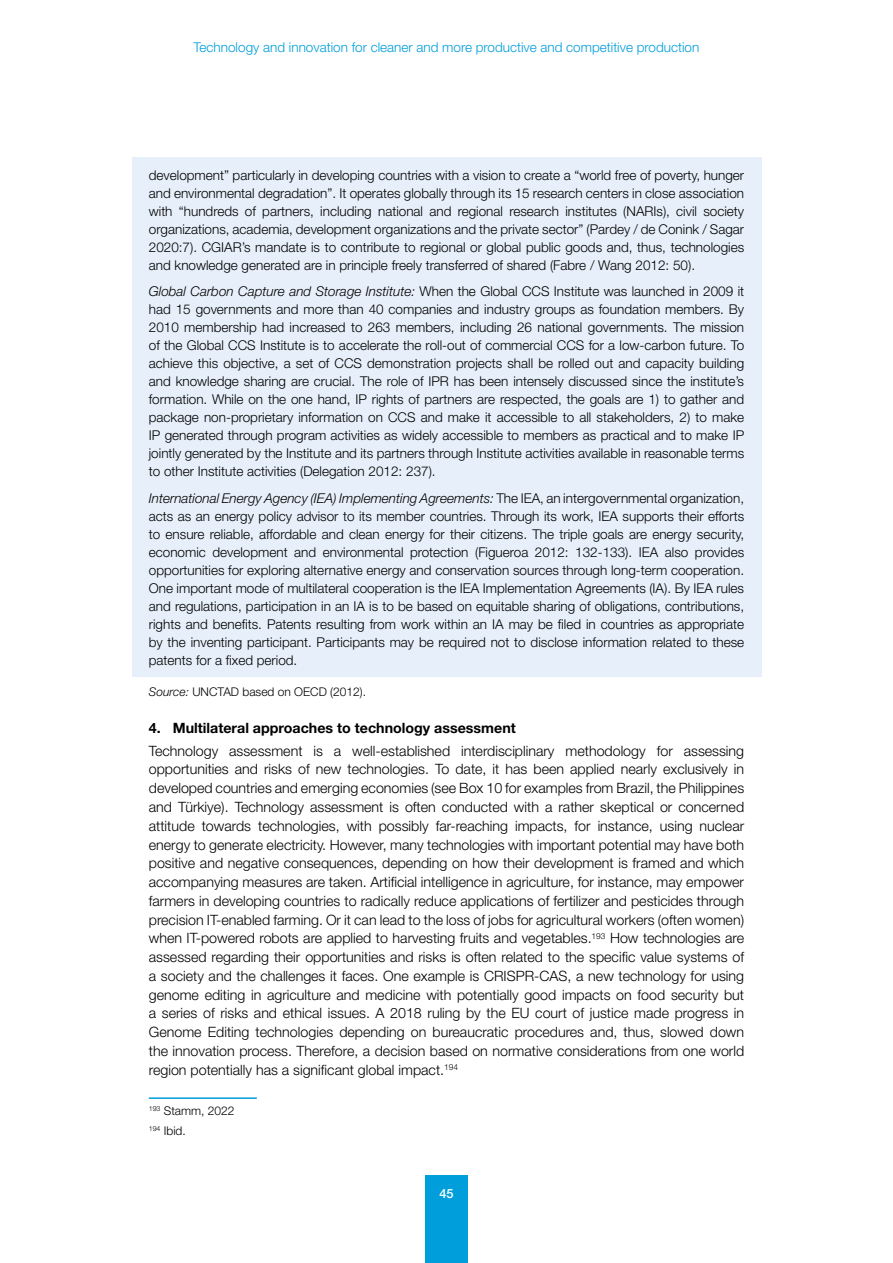
<style>
.page{position:relative;width:893px;height:1263px;background:#fff}
.page>*{position:absolute;margin:0;border:0;box-sizing:border-box;transform-origin:0 0}
.t1{font:300 14.25px/18.8px "Helvetica Neue LT Std";color:#000;text-align:justify}
.t2{font:700 14.25px "Helvetica Neue LT Std";color:#000}
.t3{font:300 13.5px/18px "Helvetica Neue LT Std";color:#000;text-align:justify}
.t4{font:300 13.5px "Helvetica Neue LT Std";color:#009edb}
.t5{font:500 12.75px "Helvetica Neue LT Std";color:#fff}
.t6{font:300 12px/20.7px "Helvetica Neue LT Std";color:#000}
.s1{font-style:italic}
</style>
<div class="page">
<div style="left:425px;top:1176px;width:43px;height:87px;background:#009edb"></div>
<div style="left:132px;top:157px;width:629px;height:125px;background:#e7f0fa"></div>
<div style="left:132px;top:274px;width:629px;height:215px;background:#e7f0fa"></div>
<div style="left:132px;top:480px;width:629px;height:197px;background:#e7f0fa"></div>
<hr style="left:149px;top:1097px;width:108px;height:2px;background:#009edb">
<p class="t4" style="left:194px;top:39px;width:507px">Technology and innovation for cleaner and more productive and competitive production</p>
<p class="t3" style="left:149px;top:166px;width:597px">development” particularly in developing countries with a vision to create a “world free of poverty, hunger and environmental degradation”. It operates globally through its 15 research centers in close association with “hundreds of partners, including national and regional research institutes (NARIs), civil society organizations, academia, development organizations and the private sector” (Pardey / de Conink / Sagar 2020:7). CGIAR’s mandate is to contribute to regional or global public goods and, thus, technologies and knowledge generated are in principle freely transferred of shared (Fabre / Wang 2012: 50).</p>
<p class="t3" style="left:149px;top:282px;width:597px"><span class="s1">Global Carbon Capture and Storage Institute:</span> When the Global CCS Institute was launched in 2009 it had 15 governments and more than 40 companies and industry groups as foundation members. By 2010 membership had increased to 263 members, including 26 national governments. The mission of the Global CCS Institute is to accelerate the roll-out of commercial CCS for a low-carbon future. To achieve this objective, a set of CCS demonstration projects shall be rolled out and capacity building and knowledge sharing are crucial. The role of IPR has been intensely discussed since the institute’s formation. While on the one hand, IP rights of partners are respected, the goals are 1) to gather and package non-proprietary information on CCS and make it accessible to all stakeholders, 2) to make IP generated through program activities as widely accessible to members as practical and to make IP jointly generated by the Institute and its partners through Institute activities available in reasonable terms to other Institute activities (Delegation 2012: 237).</p>
<p class="t3" style="left:149px;top:489px;width:597px"><span class="s1">International Energy Agency (IEA) Implementing Agreements:</span> The IEA, an intergovernmental organization, acts as an energy policy advisor to its member countries. Through its work, IEA supports their efforts to ensure reliable, affordable and clean energy for their citizens. The triple goals are energy security, economic development and environmental protection (Figueroa 2012: 132-133). IEA also provides opportunities for exploring alternative energy and conservation sources through long-term cooperation.<br>One important mode of multilateral cooperation is the IEA Implementation Agreements (IA). By IEA rules and regulations, participation in an IA is to be based on equitable sharing of obligations, contributions, rights and benefits. Patents resulting from work within an IA may be filed in countries as appropriate by the inventing participant. Participants may be required not to disclose information related to these patents for a fixed period.</p>
<p class="t6" style="left:149px;top:681px;width:219px"><span class="s1">Source:</span> UNCTAD based on OECD (2012).</p>
<p class="t2" style="left:149px;top:719px;width:368px">4. Multilateral approaches to technology assessment</p>
<p class="t1" style="left:149px;top:741px;width:597px">Technology assessment is a well-established interdisciplinary methodology for assessing opportunities and risks of new technologies. To date, it has been applied nearly exclusively in developed countries and emerging economies (see Box 10 for examples from Brazil, the Philippines and Türkiye). Technology assessment is often conducted with a rather skeptical or concerned attitude towards technologies, with possibly far-reaching impacts, for instance, using nuclear energy to generate electricity. However, many technologies with important potential may have both positive and negative consequences, depending on how their development is framed and which accompanying measures are taken. Artificial intelligence in agriculture, for instance, may empower farmers in developing countries to radically reduce applications of fertilizer and pesticides through precision IT-enabled farming. Or it can lead to the loss of jobs for agricultural workers (often women) when IT-powered robots are applied to harvesting fruits and vegetables.<sup>193</sup> How technologies are assessed regarding their opportunities and risks is often related to the specific value systems of a society and the challenges it faces. One example is CRISPR-CAS, a new technology for using genome editing in agriculture and medicine with potentially good impacts on food security but a series of risks and ethical issues. A 2018 ruling by the EU court of justice made progress in Genome Editing technologies depending on bureaucratic procedures and, thus, slowed down the innovation process. Therefore, a decision based on normative considerations from one world region potentially has a significant global impact.<sup>194</sup></p>
<p class="t6" style="left:149px;top:1100px;width:87px"><sup>193</sup> Stamm, 2022<br><sup>194</sup> Ibid.</p>
<p class="t5" style="left:439px;top:1186px;width:16px">45</p>
</div>
